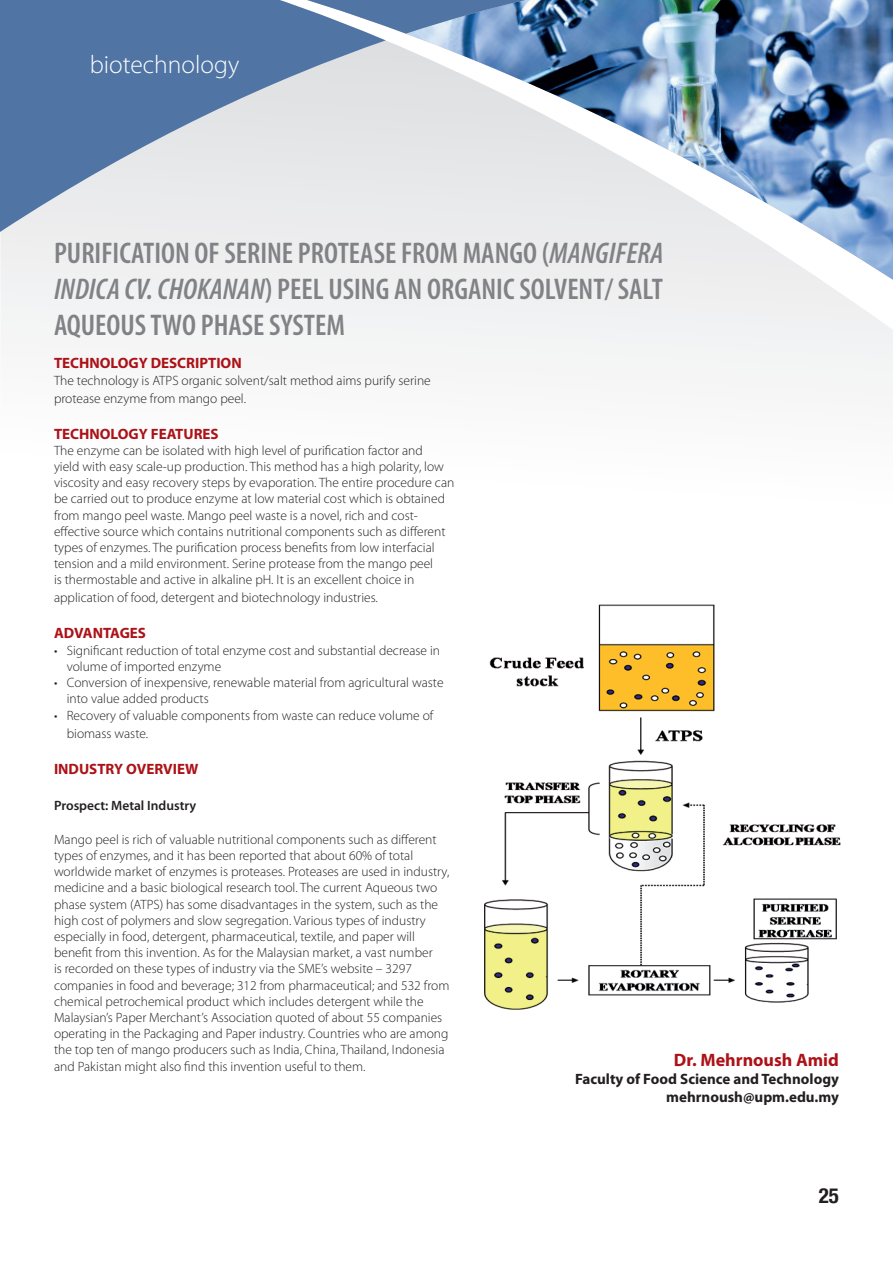
<style>
.page{position:relative;width:893px;height:1263px;background:#fff}
.page>*{position:absolute;margin:0;border:0;box-sizing:border-box;transform-origin:0 0}
.t1{font:600 condensed 30px/36px "Myriad Pro";color:#808285;text-align:justify}
.t2{font:300 25.5px "Myriad Pro";color:#fff}
.t3{font:700 condensed 21px "Helvetica Neue";color:#231f20}
.t4{font:700 18px "Myriad Pro";color:#ac1218}
.t5{font:700 15px "Myriad Pro";color:#ac1218}
.t6{font:700 15px/18px "Myriad Pro";color:#231f20;text-align:right}
.t7{font:300 13.5px/16.2px "Myriad Pro";color:#231f20}
.t8{font:600 13.5px "Myriad Pro";color:#231f20}
.s1{font-style:italic}
</style>
<div class="page">
<div style="left:0;top:232px;width:893px;height:150px;background:#f2f3f4"></div>
<div style="left:210px;top:232px;width:196px;height:60px;background:#eeeeef"></div>
<img style="left:406px;top:0;width:487px;height:292px">
<svg style="left:0;top:0;width:701px;height:232px;background:#a4b6cb"></svg>
<img style="left:484px;top:604px;width:357px;height:406px">
<h2 class="t2" style="left:90px;top:49px;width:151px">biotechnology</h2>
<h1 class="t1" style="left:54px;top:236px;width:611px">PURIFICATION OF SERINE PROTEASE FROM MANGO (<span class="s1">MANGIFERA INDICA CV. CHOKANAN</span>) PEEL USING AN ORGANIC SOLVENT/ SALT AQUEOUS TWO PHASE SYSTEM</h1>
<p class="t5" style="left:54px;top:354px;width:189px">TECHNOLOGY DESCRIPTION</p>
<p class="t7" style="left:54px;top:371px;width:378px;line-height:18px">The technology is ATPS organic solvent/salt method aims purify serine protease enzyme from mango peel.</p>
<p class="t5" style="left:54px;top:424px;width:166px">TECHNOLOGY FEATURES</p>
<p class="t7" style="left:54px;top:442px;width:402px">The enzyme can be isolated with high level of purification factor and<br>yield with easy scale-up production. This method has a high polarity, low viscosity and easy recovery steps by evaporation. The entire procedure can be carried out to produce enzyme at low material cost which is obtained from mango peel waste. Mango peel waste is a novel, rich and cost&shy;effective source which contains nutritional components such as different types of enzymes. The purification process benefits from low interfacial tension and a mild environment. Serine protease from the mango peel<br>is thermostable and active in alkaline pH. It is an excellent choice in</p>
<p class="t7" style="left:54px;top:590px;width:325px">application of food, detergent and biotechnology industries.</p>
<p class="t5" style="left:54px;top:624px;width:94px">ADVANTAGES</p>
<p class="t7" style="left:67px;top:642px;width:375px;text-indent:-13px">• Significant reduction of total enzyme cost and substantial decrease in volume of imported enzyme</p>
<p class="t7" style="left:67px;top:674px;width:378px;text-indent:-13px">• Conversion of inexpensive, renewable material from agricultural waste into value added products</p>
<p class="t7" style="left:67px;top:706px;width:368px;line-height:18px;text-indent:-13px">• Recovery of valuable components from waste can reduce volume of biomass waste.</p>
<p class="t5" style="left:54px;top:759px;width:146px">INDUSTRY OVERVIEW</p>
<p class="t8" style="left:54px;top:796px;width:144px">Prospect: Metal Industry</p>
<p class="t7" style="left:54px;top:831px;width:397px">Mango peel is rich of valuable nutritional components such as different types of enzymes, and it has been reported that about 60% of total worldwide market of enzymes is proteases. Proteases are used in industry, medicine and a basic biological research tool. The current Aqueous two phase system (ATPS) has some disadvantages in the system, such as the high cost of polymers and slow segregation. Various types of industry especially in food, detergent, pharmaceutical, textile, and paper will benefit from this invention. As for the Malaysian market, a vast number<br>is recorded on these types of industry via the SME’s website – 3297 companies in food and beverage; 312 from pharmaceutical; and 532 from chemical petrochemical product which includes detergent while the Malaysian’s Paper Merchant’s Association quoted of about 55 companies operating in the Packaging and Paper industry. Countries who are among the top ten of mango producers such as India, China, Thailand, Indonesia and Pakistan might also find this invention useful to them.</p>
<h3 class="t4" style="left:674px;top:1048px;width:167px">Dr. Mehrnoush Amid</h3>
<p class="t6" style="left:575px;top:1069px;width:265px">Faculty of Food Science and Technology mehrnoush@upm.edu.my</p>
<h3 class="t3" style="left:819px;top:1177px;width:22px">25</h3>
</div>
